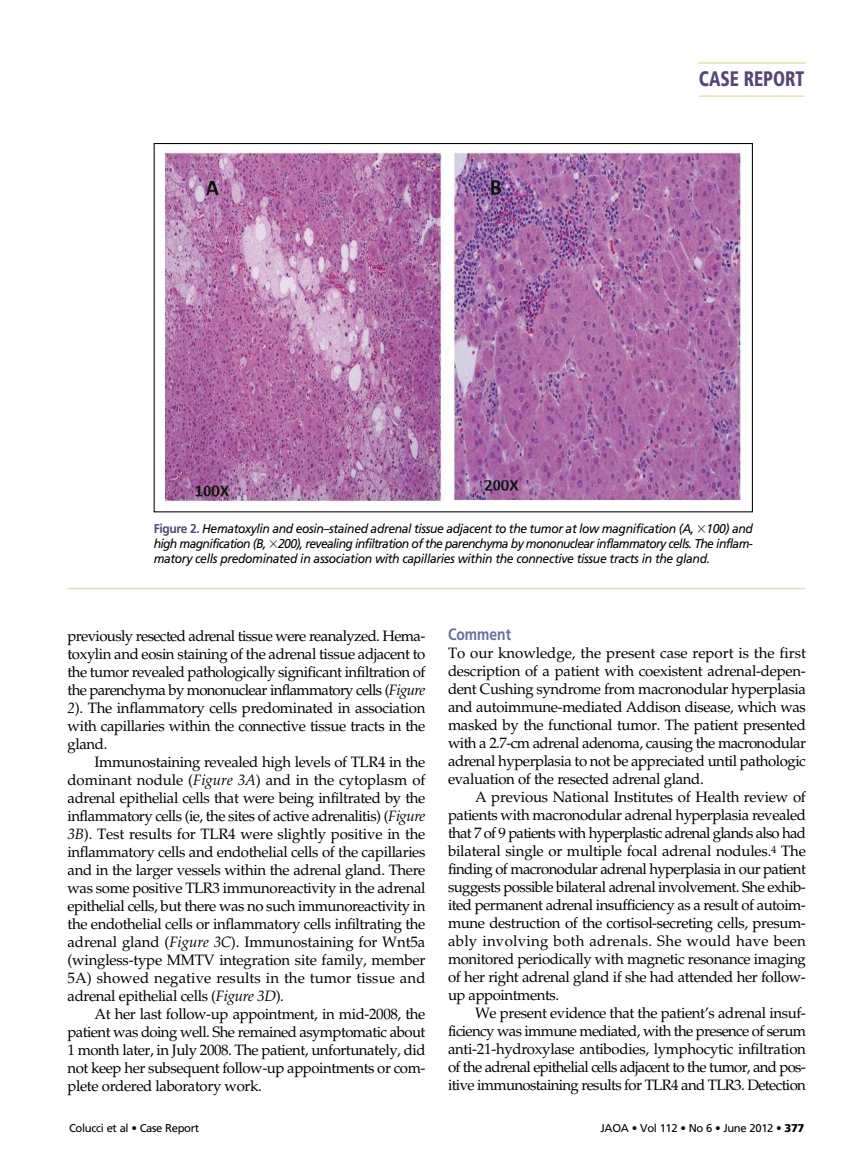
<style>
.page{position:relative;width:851px;height:1175px;background:#fff}
.page>*{position:absolute;margin:0;border:0;box-sizing:border-box;transform-origin:0 0}
.t1{font:900 condensed 21px "Frutiger";color:#564576;scale:.84 1}
.t2{font:700 16.5px "Frutiger LT Std";color:#68719f;scale:.84 1}
.t3{font:15px/18px "Palatino LT Std";letter-spacing:-.025em;color:#000;text-align:justify}
.t4{font:italic 12.75px/15px "Frutiger LT Std";letter-spacing:-.03em;color:#000;text-align:justify;scale:.95 1}
.t5{font:11.25px "Frutiger LT Std";letter-spacing:-.03em;color:#000}
.s1{font-weight:700;font-style:normal;color:#564576}
.s2{font-family:"Universal Std Greekw Math Pi";font-style:normal}
.s3{font-style:italic}
.s4{font-family:"Frutiger";font-weight:900}
</style>
<div class="page">
<hr style="left:698px;top:95px;width:106px;height:2px;background:#e5e1b1">
<hr style="left:698px;top:62px;width:108px;height:2px;background:#e5e1b1">
<img style="left:163px;top:152px;width:578px;height:350px">
<hr style="left:68px;top:588px;width:738px;height:1px;background:#e5e1b1">
<h1 class="t1" style="left:698px;top:71px;width:127px">CASE REPORT</h1>
<p class="t4" style="left:154px;top:522px;width:632px"><span class="s1">Figure 2.</span> Hematoxylin and eosin–stained adrenal tissue adjacent to the tumor at low magnification (A, <span class="s2">×</span>100) and high magnification (B, <span class="s2">×</span>200), revealing infiltration of the parenchyma by mononuclear inflammatory cells. The inflam&shy;matory cells predominated in association with capillaries within the connective tissue tracts in the gland.</p>
<p class="t3" style="left:67px;top:629px;width:359px">previously resected adrenal tissue were reanalyzed. Hema&shy;toxylin and eosin staining of the adrenal tissue adjacent to the tumor revealed pathologically significant infiltration of the parenchyma by mononuclear inflammatory cells (<span class="s3">Figure 2</span>). The inflammatory cells predominated in association with capillaries within the connective tissue tracts in the gland.</p>
<p class="t3" style="left:67px;top:755px;width:359px;text-indent:27px">Immunostaining revealed high levels of TLR4 in the dominant nodule (<span class="s3">Figure 3A</span>) and in the cytoplasm of adrenal epithelial cells that were being infiltrated by the inflammatory cells (ie, the sites of active adrenalitis) (<span class="s3">Figure 3B</span>). Test results for TLR4 were slightly positive in the inflammatory cells and endothelial cells of the capillaries and in the larger vessels within the adrenal gland. There was some positive TLR3 immunoreactivity in the adrenal epithelial cells, but there was no such immunoreactivity in the endothelial cells or inflammatory cells infiltrating the adrenal gland (<span class="s3">Figure 3C</span>). Immunostaining for Wnt5a (wingless-type MMTV integration site family, member 5A) showed negative results in the tumor tissue and adrenal epithelial cells (<span class="s3">Figure 3D</span>).</p>
<p class="t3" style="left:68px;top:1007px;width:359px;text-indent:27px">At her last follow-up appointment, in mid-2008, the patient was doing well. She remained asymptomatic about 1 month later, in July 2008. The patient, unfortunately, did not keep her subsequent follow-up appointments or com&shy;plete ordered laboratory work.</p>
<p class="t5" style="left:69px;top:1124px;width:132px">Colucci et al • Case Report</p>
<p class="t2" style="left:448px;top:627px;width:77px">Comment</p>
<p class="t3" style="left:448px;top:645px;width:359px">To our knowledge, the present case report is the first description of a patient with coexistent adrenal-depen&shy;dent Cushing syndrome from macronodular hyperplasia and autoimmune-mediated Addison disease, which was masked by the functional tumor. The patient presented with a 2.7-cm adrenal adenoma, causing the macronodular adrenal hyperplasia to not be appreciated until pathologic evaluation of the resected adrenal gland.</p>
<p class="t3" style="left:448px;top:789px;width:359px;text-indent:27px">A previous National Institutes of Health review of patients with macronodular adrenal hyperplasia revealed that 7 of 9 patients with hyperplastic adrenal glands also had bilateral single or multiple focal adrenal nodules.<sup>4</sup> The finding of macronodular adrenal hyperplasia in our patient suggests possible bilateral adrenal involvement. She exhib&shy;ited permanent adrenal insufficiency as a result of autoim&shy;mune destruction of the cortisol-secreting cells, presum&shy;ably involving both adrenals. She would have been monitored periodically with magnetic resonance imaging of her right adrenal gland if she had attended her follow&shy;up appointments.</p>
<p class="t3" style="left:448px;top:1005px;width:359px;text-indent:27px">We present evidence that the patient’s adrenal insuf&shy;ficiency was immune mediated, with the presence of serum anti-21-hydroxylase antibodies, lymphocytic infiltration of the adrenal epithelial cells adjacent to the tumor, and pos&shy;itive immunostaining results for TLR4 and TLR3. Detection</p>
<p class="t5" style="left:600px;top:1124px;width:205px">JAOA • Vol 112 • No 6 • June 2012 • <span class="s4">377</span></p>
</div>
